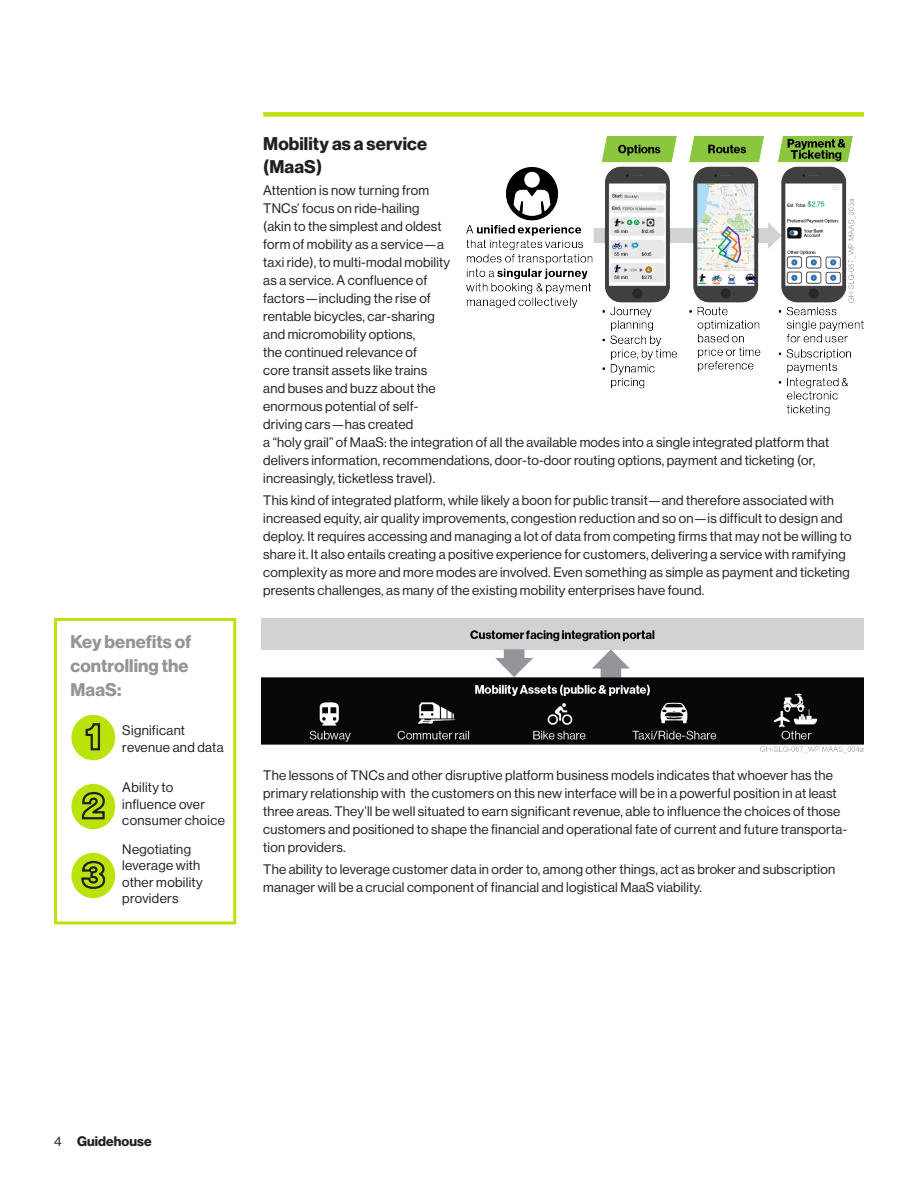
<style>
.page{position:relative;width:918px;height:1188px;background:#fff}
.page>*{position:absolute;margin:0;border:0;box-sizing:border-box;transform-origin:0 0}
.t1{font:18px/24px "N Haas Grotesk DS Pro 75 Bd";letter-spacing:.005em;color:#939598}
.Body_Header{font:18px/22.5px "N Haas Grotesk DS Pro 75 Bd";letter-spacing:.005em;color:#231f20}
.Paragraph_Style_3{font:13.5px/18px "N Haas Grotesk DS Pro 55 Rg";letter-spacing:.015em;color:#231f20}
.Body_Copy_Paragraph{font:13.5px/16.5px "N Haas Grotesk DS Pro 55 Rg";letter-spacing:.025em;color:#231f20}
.t2{font:13.5px "N Haas Grotesk DS Pro 75 Bd";letter-spacing:.005em;color:#231f20}
.s1{font-family:"N Haas Grotesk DS Pro 55 Rg"}
</style>
<div class="page">
<div style="left:263px;top:112px;width:601px;height:5px;background:#bae30b"></div>
<img style="left:467px;top:136px;width:397px;height:279px">
<div style="left:54px;top:618px;width:182px;height:306px;border:3px solid #bae30b"></div>
<div style="left:71px;top:715px;width:44px;height:45px;background:#bae30b;border-radius:50%"></div>
<svg style="left:85px;top:723px;width:16px;height:28px"></svg>
<div style="left:71px;top:784px;width:44px;height:45px;background:#bae30b;border-radius:50%"></div>
<svg style="left:81px;top:792px;width:24px;height:28px"></svg>
<div style="left:71px;top:853px;width:44px;height:45px;background:#bae30b;border-radius:50%"></div>
<svg style="left:81px;top:860px;width:25px;height:29px"></svg>
<img style="left:261px;top:618px;width:603px;height:135px">
<p class="t1" style="left:70px;top:630px;width:123px">Key benefits of controlling the<br>MaaS:</p>
<p class="Body_Copy_Paragraph" style="left:122px;top:723px;width:103px">Significant revenue and data</p>
<p class="Body_Copy_Paragraph" style="left:122px;top:779px;width:104px">Ability to influence over consumer choice</p>
<p class="Body_Copy_Paragraph" style="left:122px;top:841px;width:82px">Negotiating leverage with other mobility providers</p>
<p class="Body_Header" style="left:263px;top:133px;width:165px">Mobility as a service (MaaS)</p>
<p class="Paragraph_Style_3" style="left:263px;top:181px;width:568px">Attention is now turning from<br>TNCs’ focus on ride-hailing<br>(akin to the simplest and oldest<br>form of mobility as a service—a<br>taxi ride), to multi-modal mobility<br>as a service. A confluence of<br>factors—including the rise of<br>rentable bicycles, car-sharing<br>and micromobility options,<br>the continued relevance of<br>core transit assets like trains<br>and buses and buzz about the<br>enormous potential of self-<br>driving cars—has created<br>a “holy grail” of MaaS: the integration of all the available modes into a single integrated platform that delivers information, recommendations, door-to-door routing options, payment and ticketing (or, increasingly, ticketless travel).</p>
<p class="Paragraph_Style_3" style="left:263px;top:492px;width:590px">This kind of integrated platform, while likely a boon for public transit—and therefore associated with increased equity, air quality improvements, congestion reduction and so on—is difficult to design and deploy. It requires accessing and managing a lot of data from competing firms that may not be willing to share it. It also entails creating a positive experience for customers, delivering a service with ramifying complexity as more and more modes are involved. Even something as simple as payment and ticketing presents challenges, as many of the existing mobility enterprises have found.</p>
<p class="Paragraph_Style_3" style="left:263px;top:766px;width:585px">The lessons of TNCs and other disruptive platform business models indicates that whoever has the primary relationship with the customers on this new interface will be in a powerful position in at least three areas. They’ll be well situated to earn significant revenue, able to influence the choices of those customers and positioned to shape the financial and operational fate of current and future transporta&shy;tion providers.</p>
<p class="Paragraph_Style_3" style="left:263px;top:860px;width:573px">The ability to leverage customer data in order to, among other things, act as broker and subscription manager will be a crucial component of financial and logistical MaaS viability.</p>
<p class="t2" style="left:54px;top:1133px;width:99px"><span class="s1">4</span> Guidehouse</p>
</div>
